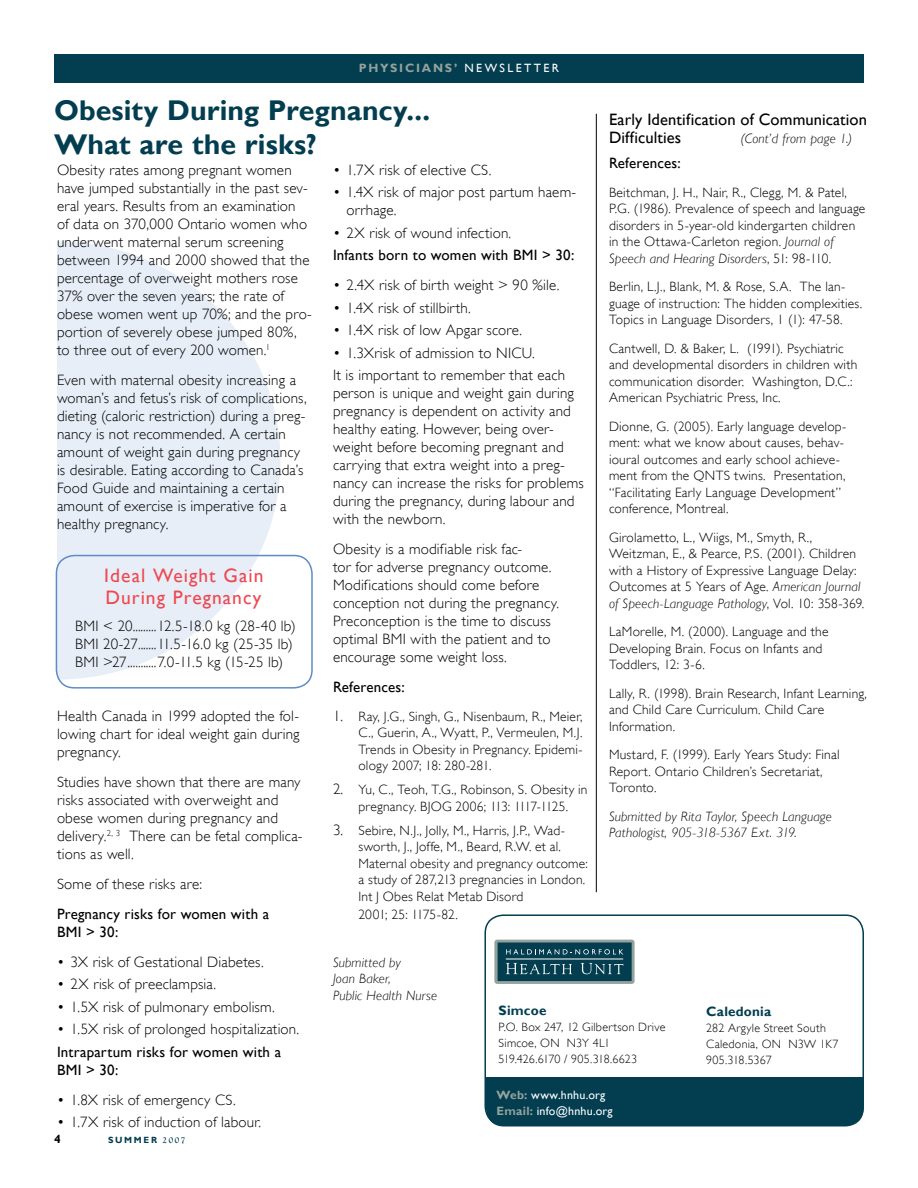
<style>
.page{position:relative;width:918px;height:1188px;background:#fff}
.page>*{position:absolute;margin:0;border:0;box-sizing:border-box;transform-origin:0 0}
.t1{font:700 28.5px/34.5px "Gill Sans";letter-spacing:.01em;color:#023d50}
.t2{font:19.5px/22.5px "Gill Sans";letter-spacing:.05em;color:#ef4851}
.t3{font:16.5px/18px "Gill Sans";letter-spacing:.005em;color:#000}
.t4{font:300 15px/18px "Gill Sans";letter-spacing:.01em;color:#000}
.t5{font:15px/18px "Gill Sans";letter-spacing:.01em;color:#000}
.t6{font:300 13.5px/16.5px "Gill Sans";letter-spacing:.015em;color:#000}
.t7{font:italic 300 13.5px/16.5px "Gill Sans";letter-spacing:.01em;color:#000}
.t8{font:700 13.5px "Gill Sans";color:#023d50}
.t9{font:300 12px/16.2px "Gill Sans";letter-spacing:.02em;color:#000}
.t10{font:12px/16.2px "Gill Sans";letter-spacing:.015em;color:#fff}
.t11{font:700 12px "Gill Sans";letter-spacing:.15em;color:#94a29c}
.t12{font:700 9px "Gill Sans";letter-spacing:.19em;color:#023d50}
.s1{font-weight:400;color:#fff}
.s2{font-family:"Goudy Old Style T"}
.s3{font-style:italic}
.s4{font-weight:700;color:#94a29c}
</style>
<div class="page">
<div style="left:54px;top:54px;width:810px;height:28px;background:#023d50"></div>
<div style="left:484px;top:914px;width:380px;height:211px;border:2px solid #023d50;border-radius:18px"></div>
<div style="left:486px;top:1088px;width:378px;height:38px;background:#023d50;border-radius:18px"></div>
<div style="left:486px;top:1077px;width:377px;height:30px;background:#023d50"></div>
<div style="left:494px;top:940px;width:141px;height:44px;background:#94a29c;border-radius:3px"></div>
<div style="left:498px;top:942px;width:134px;height:39px;background:#023d50"></div>
<svg style="left:506px;top:949px;width:117px;height:6px"></svg>
<svg style="left:506px;top:963px;width:66px;height:11px"></svg>
<svg style="left:581px;top:963px;width:42px;height:11px"></svg>
<hr style="left:506px;top:959px;width:117px;height:1px;background:#fff">
<svg style="left:57px;top:242px;width:223px;height:438px;fill:#e8eef7"></svg>
<div style="left:56px;top:555px;width:257px;height:134px;border:2px solid #5e8bc7;border-radius:18px"></div>
<hr style="left:596px;top:114px;width:1px;height:778px;background:#000">
<p class="t11" style="left:359px;top:61px;width:117px">Physicians’ <span class="s1">newslette</span></p>
<p class="t10" style="left:552px;top:60px;width:9px">r</p>
<h1 class="t1" style="left:54px;top:94px;width:378px">Obesity During Pregnancy...<br>What are the risks?</h1>
<p class="t3" style="left:609px;top:111px;width:259px">Early Identification of Communication<br>Difficulties</p>
<p class="t7" style="left:741px;top:130px;width:113px">(Cont’d from page 1.)</p>
<p class="t4" style="left:57px;top:160px;width:257px">Obesity rates among pregnant women have jumped substantially in the past sev&shy;eral years. Results from an examination<br>of data on 370,000 Ontario women who underwent maternal serum screening between 1994 and 2000 showed that the percentage of overweight mothers rose 37% over the seven years; the rate of obese women went up 70%; and the pro&shy;portion of severely obese jumped 80%, to three out of every 200 women.<sup>1</sup></p>
<p class="t4" style="left:57px;top:370px;width:251px">Even with maternal obesity increasing a woman’s and fetus’s risk of complications, dieting (caloric restriction) during a preg&shy;nancy is not recommended. A certain amount of weight gain during pregnancy is desirable. Eating according to Canada’s Food Guide and maintaining a certain amount of exercise is imperative for a healthy pregnancy.</p>
<h2 class="t2" style="left:104px;top:564px;width:161px">Ideal Weight Gain<br>During Pregnancy</h2>
<p class="t4" style="left:75px;top:617px;width:222px">BMI &lt; 20.........12.5-18.0 kg (28-40 lb)<br>BMI 20-27.......11.5-16.0 kg (25-35 lb)<br>BMI &gt;27...........7.0-11.5 kg (15-25 lb)</p>
<p class="t4" style="left:57px;top:706px;width:244px;text-align:justify">Health Canada in 1999 adopted the fol&shy;lowing chart for ideal weight gain during pregnancy.</p>
<p class="t4" style="left:57px;top:772px;width:247px">Studies have shown that there are many risks associated with overweight and obese women during pregnancy and delivery.<sup>2,</sup> <sup>3</sup> There can be fetal complica&shy;tions as well.</p>
<p class="t4" style="left:57px;top:874px;width:147px">Some of these risks are:</p>
<p class="t5" style="left:57px;top:905px;width:214px">Pregnancy risks for women with a<br>BMI &gt; 30:</p>
<p class="t4" style="left:57px;top:952px;width:208px">• 3X risk of Gestational Diabetes.</p>
<p class="t4" style="left:57px;top:975px;width:161px">• 2X risk of preeclampsia.</p>
<p class="t4" style="left:57px;top:997px;width:219px">• 1.5X risk of pulmonary embolism.</p>
<p class="t4" style="left:57px;top:1020px;width:244px">• 1.5X risk of prolonged hospitalization.</p>
<p class="t5" style="left:57px;top:1043px;width:226px">Intrapartum risks for women with a<br>BMI &gt; 30:</p>
<p class="t4" style="left:57px;top:1090px;width:180px">• 1.8X risk of emergency CS.</p>
<p class="t4" style="left:57px;top:1113px;width:206px">• 1.7X risk of induction of labour.</p>
<p class="t12" style="left:108px;top:1135px;width:79px">summer <span class="s2">2007</span></p>
<p class="t4" style="left:333px;top:160px;width:160px">• 1.7X risk of elective CS.</p>
<p class="t4" style="left:346px;top:183px;width:231px;text-indent:-14px">• 1.4X risk of major post partum haem&shy;orrhage.</p>
<p class="t4" style="left:333px;top:223px;width:180px">• 2X risk of wound infection.</p>
<p class="t5" style="left:333px;top:246px;width:243px">Infants born to women with BMI &gt; 30:</p>
<p class="t4" style="left:333px;top:276px;width:228px">• 2.4X risk of birth weight &gt; 90 %ile.</p>
<p class="t4" style="left:333px;top:298px;width:139px">• 1.4X risk of stillbirth.</p>
<p class="t4" style="left:333px;top:321px;width:191px">• 1.4X risk of low Apgar score.</p>
<p class="t4" style="left:333px;top:341px;width:234px;line-height:22.5px">• 1.3Xrisk of admission to NICU.<br>It is important to remember that each</p>
<p class="t4" style="left:333px;top:384px;width:252px">person is unique and weight gain during pregnancy is dependent on activity and healthy eating. However, being over&shy;weight before becoming pregnant and carrying that extra weight into a preg&shy;nancy can increase the risks for problems during the pregnancy, during labour and with the newborn.</p>
<p class="t4" style="left:333px;top:540px;width:228px">Obesity is a modifiable risk fac-<br>tor for adverse pregnancy outcome.<br>Modifications should come before conception not during the pregnancy.<br>Preconception is the time to discuss optimal BMI with the patient and to encourage some weight loss.</p>
<p class="t5" style="left:333px;top:678px;width:73px">References:</p>
<p class="t6" style="left:358px;top:708px;width:226px;text-align:justify">Ray, J.G., Singh, G., Nisenbaum, R., Meier, C., Guerin, A., Wyatt, P., Vermeulen, M.J.<br>Trends in Obesity in Pregnancy. Epidemi&shy;ology 2007; 18: 280-281.</p>
<p class="t6" style="left:358px;top:781px;width:230px">Yu, C., Teoh, T.G., Robinson, S. Obesity in pregnancy. BJOG 2006; 113: 1117-1125.</p>
<p class="t6" style="left:358px;top:822px;width:231px">Sebire, N.J., Jolly, M., Harris, J.P., Wad&shy;sworth, J., Joffe, M., Beard, R.W. et al.<br>Maternal obesity and pregnancy outcome: a study of 287,213 pregnancies in London.<br>Int J Obes Relat Metab Disord</p>
<p class="t6" style="left:358px;top:906px;width:101px">2001; 25: 1175-82.</p>
<p class="t7" style="left:333px;top:954px;width:106px">Submitted by<br>Joan Baker,<br>Public Health Nurse</p>
<p class="t4" style="left:333px;top:706px;width:12px">1.</p>
<p class="t4" style="left:333px;top:780px;width:12px">2.</p>
<p class="t4" style="left:333px;top:821px;width:12px">3.</p>
<p class="t5" style="left:609px;top:155px;width:73px">References:</p>
<p class="t6" style="left:609px;top:184px;width:258px">Beitchman, J. H., Nair, R., Clegg, M. &amp; Patel, P.G. (1986). Prevalence of speech and language disorders in 5-year-old kindergarten children in the Ottawa-Carleton region. <span class="s3">Journal of Speech and Hearing Disorders</span>, 51: 98-110.</p>
<p class="t6" style="left:609px;top:278px;width:255px">Berlin, L.J., Blank, M. &amp; Rose, S.A. The lan&shy;guage of instruction: The hidden complexities.<br>Topics in Language Disorders, 1 (1): 47-58.</p>
<p class="t6" style="left:609px;top:340px;width:250px">Cantwell, D. &amp; Baker, L. (1991). Psychiatric and developmental disorders in children with communication disorder. Washington, D.C.:<br>American Psychiatric Press, Inc.</p>
<p class="t6" style="left:609px;top:418px;width:239px">Dionne, G. (2005). Early language develop&shy;ment: what we know about causes, behav&shy;ioural outcomes and early school achieve&shy;ment from the QNTS twins. Presentation, “Facilitating Early Language Development” conference, Montreal.</p>
<p class="t6" style="left:609px;top:529px;width:257px">Girolametto, L., Wiigs, M., Smyth, R., Weitzman, E., &amp; Pearce, P.S. (2001). Children with a History of Expressive Language Delay:<br>Outcomes at 5 Years of Age. <span class="s3">American Journal of Speech-Language Pathology</span>, Vol. 10: 358-369.</p>
<p class="t6" style="left:609px;top:623px;width:221px">LaMorelle, M. (2000). Language and the<br>Developing Brain. Focus on Infants and<br>Toddlers, 12: 3-6.</p>
<p class="t6" style="left:609px;top:685px;width:259px">Lally, R. (1998). Brain Research, Infant Learning, and Child Care Curriculum. Child Care<br>Information.</p>
<p class="t6" style="left:609px;top:746px;width:232px">Mustard, F. (1999). Early Years Study: Final<br>Report. Ontario Children’s Secretariat,<br>Toronto.</p>
<p class="t7" style="left:609px;top:808px;width:224px">Submitted by Rita Taylor, Speech Language<br>Pathologist, 905-318-5367 Ext. 319.</p>
<p class="t8" style="left:499px;top:1002px;width:49px">Simcoe</p>
<p class="t9" style="left:499px;top:1019px;width:168px">P.O. Box 247, 12 Gilbertson Drive<br>Simcoe, ON N3Y 4L1<br>519.426.6170 / 905.318.6623</p>
<p class="t10" style="left:497px;top:1087px;width:118px"><span class="s4">Web:</span> www.hnhu.org<br><span class="s4">Email:</span> info@hnhu.org</p>
<p class="t8" style="left:706px;top:1003px;width:67px">Caledonia</p>
<p class="t9" style="left:706px;top:1020px;width:134px">282 Argyle Street South<br>Caledonia, ON N3W 1K7<br>905.318.5367</p>
</div>
